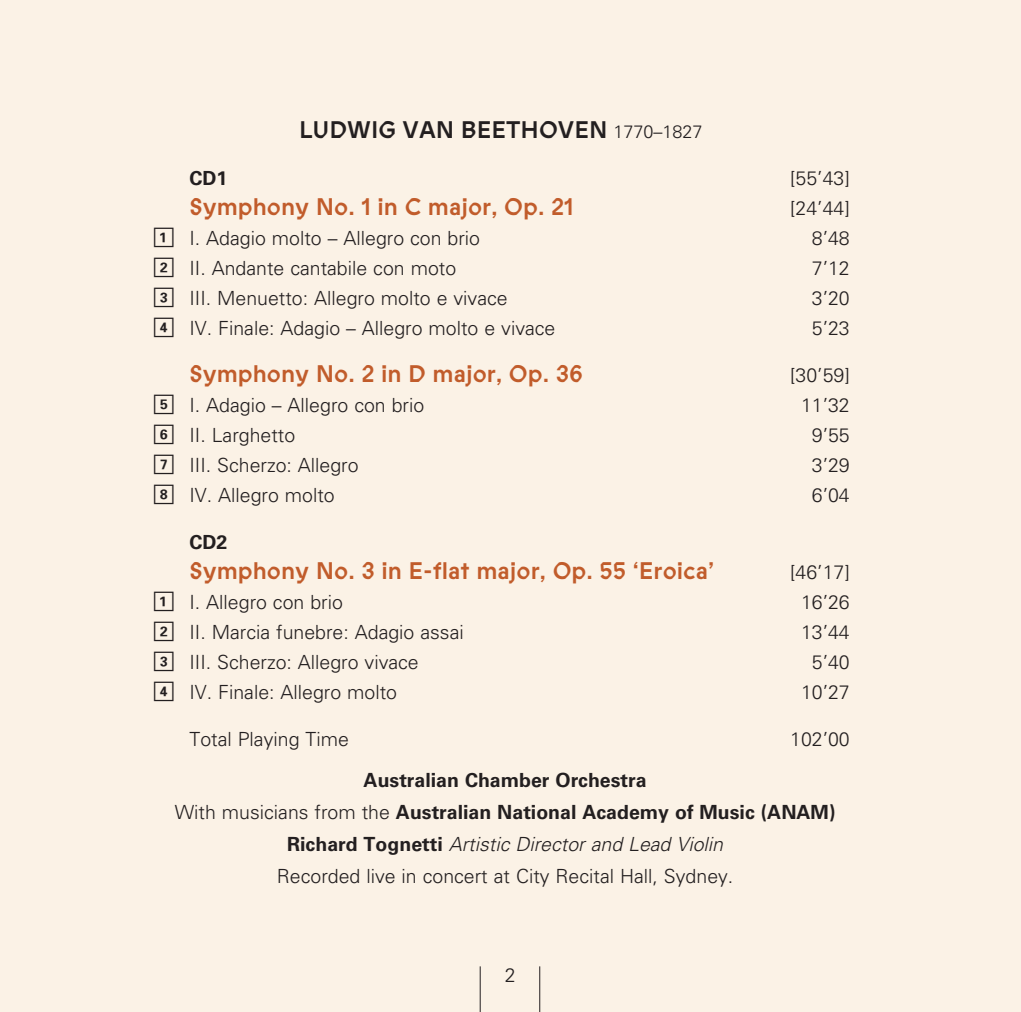
<style>
.page{position:relative;width:1021px;height:1012px;background:#fff}
.page>*{position:absolute;margin:0;border:0;box-sizing:border-box;transform-origin:0 0}
.t1{font:500 24px "Prophet";color:#c15c2b}
.t2{font:500 24px "Prophet";color:#231f20}
.t3{font:300 19.5px "Univers CE";color:#231f20}
.t4{font:700 19.5px/31.8px "Univers CE";color:#231f20;text-align:center}
.s1{font-family:"Univers CE";font-weight:300;font-size:18px}
.s2{font-family:"Decca";font-weight:400;font-size:21px}
.s3{font-weight:300}
.s4{font-weight:300;font-style:italic}
</style>
<div class="page">
<div style="left:0;top:0;width:1020px;height:1012px;background:#fbf2e6"></div>
<hr style="left:479px;top:966px;width:1px;height:46px;background:#231f20">
<hr style="left:539px;top:966px;width:1px;height:46px;background:#231f20">
<p class="t2" style="left:299px;top:113px;width:405px">LUDWIG VAN BEETHOVEN <span class="s1">1770–1827</span></p>
<p class="t4" style="left:189px;top:163px;width:39px">CD1</p>
<p class="t3" style="left:790px;top:167px;width:61px">[55’43]</p>
<p class="t1" style="left:189px;top:190px;width:386px">Symphony No. 1 in C major, Op. 21</p>
<p class="t3" style="left:790px;top:197px;width:61px">[24’44]</p>
<p class="t3" style="left:153px;top:227px;width:328px"><span class="s2">1</span> I. Adagio molto – Allegro con brio</p>
<p class="t3" style="left:811px;top:227px;width:39px">8’48</p>
<p class="t3" style="left:153px;top:257px;width:304px"><span class="s2">2</span> II. Andante cantabile con moto</p>
<p class="t3" style="left:811px;top:257px;width:39px">7’12</p>
<p class="t3" style="left:153px;top:287px;width:356px"><span class="s2">3</span> III. Menuetto: Allegro molto e vivace</p>
<p class="t3" style="left:811px;top:287px;width:39px">3’20</p>
<p class="t3" style="left:153px;top:317px;width:403px"><span class="s2">4</span> IV. Finale: Adagio – Allegro molto e vivace</p>
<p class="t3" style="left:811px;top:317px;width:39px">5’23</p>
<p class="t1" style="left:189px;top:358px;width:395px">Symphony No. 2 in D major, Op. 36</p>
<p class="t3" style="left:790px;top:364px;width:61px">[30’59]</p>
<p class="t3" style="left:153px;top:394px;width:272px"><span class="s2">5</span> I. Adagio – Allegro con brio</p>
<p class="t3" style="left:801px;top:394px;width:50px">11’32</p>
<p class="t3" style="left:153px;top:424px;width:143px"><span class="s2">6</span> II. Larghetto</p>
<p class="t3" style="left:811px;top:424px;width:39px">9’55</p>
<p class="t3" style="left:153px;top:454px;width:207px"><span class="s2">7</span> III. Scherzo: Allegro</p>
<p class="t3" style="left:811px;top:454px;width:39px">3’29</p>
<p class="t3" style="left:153px;top:484px;width:183px"><span class="s2">8</span> IV. Allegro molto</p>
<p class="t3" style="left:811px;top:484px;width:39px">6’04</p>
<p class="t4" style="left:189px;top:527px;width:39px">CD2</p>
<p class="t1" style="left:189px;top:555px;width:526px">Symphony No. 3 in E-flat major, Op. 55 ‘Eroica’</p>
<p class="t3" style="left:790px;top:561px;width:61px">[46’17]</p>
<p class="t3" style="left:153px;top:591px;width:191px"><span class="s2">1</span> I. Allegro con brio</p>
<p class="t3" style="left:801px;top:591px;width:50px">16’26</p>
<p class="t3" style="left:153px;top:621px;width:312px"><span class="s2">2</span> II. Marcia funebre: Adagio assai</p>
<p class="t3" style="left:801px;top:621px;width:50px">13’44</p>
<p class="t3" style="left:153px;top:651px;width:267px"><span class="s2">3</span> III. Scherzo: Allegro vivace</p>
<p class="t3" style="left:811px;top:651px;width:39px">5’40</p>
<p class="t3" style="left:153px;top:681px;width:245px"><span class="s2">4</span> IV. Finale: Allegro molto</p>
<p class="t3" style="left:801px;top:681px;width:50px">10’27</p>
<p class="t3" style="left:189px;top:728px;width:161px">Total Playing Time</p>
<p class="t3" style="left:790px;top:728px;width:61px">102’00</p>
<p class="t4" style="left:175px;top:765px;width:662px">Australian Chamber Orchestra<br><span class="s3">With musicians from the</span> Australian National Academy of Music (ANAM)<br>Richard Tognetti <span class="s4">Artistic Director and Lead Violin<br></span><span class="s3">Recorded live in concert at City Recital Hall, Sydney.</span></p>
<p class="t3" style="left:504px;top:964px;width:12px">2</p>
</div>
